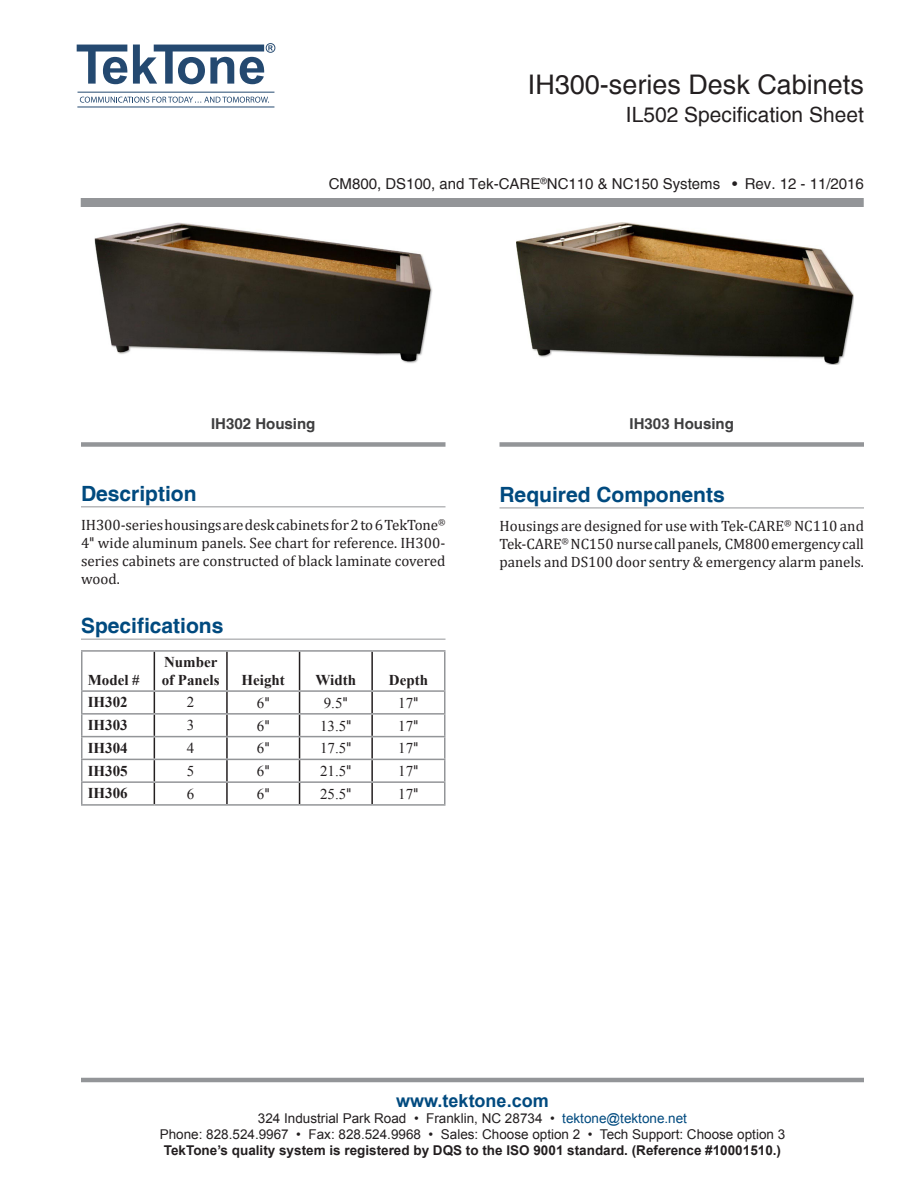
<style>
.page{position:relative;width:918px;height:1188px;background:#fff}
.page>*{position:absolute;margin:0;border:0;box-sizing:border-box;transform-origin:0 0}
.Head_Product_Name{font:27px "Helvetica";color:#231f20}
.Head1{font:700 21px "Helvetica";color:#004a7f}
.Head_IL__Spec_Sheet{font:21px "Helvetica";color:#231f20}
.t1{font:700 18px "Arial";color:#004a7f}
.Body_Text{font:15px/18px "Cambria";color:#231f20;text-align:justify}
.t2{font:700 15px "Times New Roman";color:#231f20}
.Head_Sys_Type_-_Rev{font:15px "Helvetica";color:#231f20}
.t3{font:15px "Times New Roman";color:#231f20}
.Photo_Caption{font:700 15px "Helvetica";color:#3e3e3f}
.t4{font:13.5px "Arial";color:#231f20}
.t5{font:700 13.5px "Arial";color:#231f20}
.s1{font-family:"Helvetica"}
.s2{color:#004a7f}
</style>
<div class="page">
<div style="left:81px;top:198px;width:783px;height:9px;background:#939598"></div>
<hr style="left:81px;top:1078px;width:783px;height:4px;background:#939598">
<hr style="left:78px;top:92px;width:196px;height:1px;background:#244970">
<hr style="left:77px;top:107px;width:197px;height:1px;background:#244970">
<svg style="left:80px;top:97px;width:189px;height:6px"></svg>
<svg style="left:133px;top:43px;width:142px;height:41px"></svg>
<svg style="left:77px;top:45px;width:50px;height:39px"></svg>
<hr style="left:81px;top:506px;width:365px;height:1px;background:#939598">
<hr style="left:81px;top:639px;width:365px;height:1px;background:#939598">
<hr style="left:154px;top:652px;width:1px;height:38px;background:#231f20">
<hr style="left:226px;top:652px;width:2px;height:38px;background:#231f20">
<hr style="left:299px;top:652px;width:1px;height:38px;background:#231f20">
<hr style="left:371px;top:652px;width:2px;height:38px;background:#231f20">
<hr style="left:226px;top:692px;width:2px;height:21px;background:#231f20">
<hr style="left:371px;top:692px;width:2px;height:21px;background:#231f20">
<hr style="left:226px;top:715px;width:2px;height:21px;background:#231f20">
<hr style="left:371px;top:715px;width:2px;height:21px;background:#231f20">
<hr style="left:226px;top:737px;width:2px;height:22px;background:#231f20">
<hr style="left:371px;top:737px;width:2px;height:22px;background:#231f20">
<hr style="left:226px;top:760px;width:2px;height:21px;background:#231f20">
<hr style="left:371px;top:760px;width:2px;height:21px;background:#231f20">
<svg style="left:154px;top:692px;width:1px;height:112px"></svg>
<hr style="left:226px;top:783px;width:2px;height:21px;background:#231f20">
<svg style="left:299px;top:692px;width:1px;height:112px"></svg>
<hr style="left:371px;top:783px;width:2px;height:21px;background:#231f20">
<hr style="left:81px;top:650px;width:73px;height:2px;background:#939598">
<hr style="left:81px;top:652px;width:1px;height:38px;background:#939598">
<hr style="left:154px;top:650px;width:73px;height:2px;background:#939598">
<hr style="left:227px;top:650px;width:73px;height:2px;background:#939598">
<hr style="left:300px;top:650px;width:72px;height:2px;background:#939598">
<hr style="left:372px;top:650px;width:74px;height:2px;background:#939598">
<hr style="left:444px;top:652px;width:2px;height:38px;background:#939598">
<hr style="left:81px;top:690px;width:73px;height:2px;background:#939598">
<hr style="left:154px;top:690px;width:73px;height:2px;background:#939598">
<hr style="left:227px;top:690px;width:73px;height:2px;background:#939598">
<hr style="left:300px;top:690px;width:72px;height:2px;background:#939598">
<hr style="left:372px;top:690px;width:74px;height:2px;background:#939598">
<hr style="left:444px;top:692px;width:2px;height:21px;background:#939598">
<hr style="left:81px;top:713px;width:73px;height:2px;background:#939598">
<hr style="left:154px;top:713px;width:73px;height:2px;background:#939598">
<hr style="left:227px;top:713px;width:73px;height:2px;background:#939598">
<hr style="left:300px;top:713px;width:72px;height:2px;background:#939598">
<hr style="left:372px;top:713px;width:74px;height:2px;background:#939598">
<hr style="left:444px;top:715px;width:2px;height:21px;background:#939598">
<hr style="left:81px;top:736px;width:73px;height:1px;background:#939598">
<hr style="left:154px;top:736px;width:73px;height:1px;background:#939598">
<hr style="left:227px;top:736px;width:73px;height:1px;background:#939598">
<hr style="left:300px;top:736px;width:72px;height:1px;background:#939598">
<hr style="left:372px;top:736px;width:74px;height:1px;background:#939598">
<hr style="left:444px;top:737px;width:2px;height:22px;background:#939598">
<hr style="left:81px;top:759px;width:73px;height:1px;background:#939598">
<hr style="left:154px;top:759px;width:73px;height:1px;background:#939598">
<hr style="left:227px;top:759px;width:73px;height:1px;background:#939598">
<hr style="left:300px;top:759px;width:72px;height:1px;background:#939598">
<hr style="left:372px;top:759px;width:74px;height:1px;background:#939598">
<hr style="left:444px;top:760px;width:2px;height:21px;background:#939598">
<hr style="left:81px;top:781px;width:73px;height:2px;background:#939598">
<svg style="left:81px;top:692px;width:1px;height:112px"></svg>
<hr style="left:154px;top:781px;width:73px;height:2px;background:#939598">
<hr style="left:227px;top:781px;width:73px;height:2px;background:#939598">
<hr style="left:300px;top:781px;width:72px;height:2px;background:#939598">
<hr style="left:372px;top:781px;width:74px;height:2px;background:#939598">
<hr style="left:444px;top:783px;width:2px;height:21px;background:#939598">
<hr style="left:81px;top:804px;width:73px;height:2px;background:#939598">
<hr style="left:154px;top:804px;width:73px;height:2px;background:#939598">
<hr style="left:227px;top:804px;width:73px;height:2px;background:#939598">
<hr style="left:300px;top:804px;width:72px;height:2px;background:#939598">
<hr style="left:372px;top:804px;width:74px;height:2px;background:#939598">
<hr style="left:500px;top:508px;width:364px;height:1px;background:#939598">
<div style="left:500px;top:442px;width:364px;height:5px;background:#939598"></div>
<img style="left:94px;top:223px;width:338px;height:140px">
<img style="left:516px;top:223px;width:338px;height:142px">
<div style="left:81px;top:442px;width:365px;height:5px;background:#939598"></div>
<p class="Head_Product_Name" style="left:528px;top:68px;width:338px">IH300-series Desk Cabinets</p>
<p class="Head_IL__Spec_Sheet" style="left:626px;top:102px;width:240px">IL502 Specification Sheet</p>
<p class="Head_Sys_Type_-_Rev" style="left:329px;top:174px;width:537px">CM800, DS100, and Tek-CARE<sup>®</sup>NC110 &amp; NC150 Systems • Rev. 12 - 11/2016</p>
<p class="Photo_Caption" style="left:211px;top:414px;width:106px">IH302 Housing</p>
<p class="Photo_Caption" style="left:630px;top:414px;width:106px">IH303 Housing</p>
<p class="Head1" style="left:81px;top:481px;width:117px">Description</p>
<p class="Body_Text" style="left:81px;top:516px;width:366px">IH300-series housings are desk cabinets for 2 to 6 TekTone<sup>® </sup>4<span class="s1">"</span> wide aluminum panels. See chart for reference. IH300- series cabinets are constructed of black laminate covered wood.</p>
<p class="Head1" style="left:81px;top:613px;width:144px">Specifications</p>
<p class="t2" style="left:88px;top:670px;width:54px">Model #</p>
<p class="t2" style="left:164px;top:652px;width:55px">Number</p>
<p class="t2" style="left:162px;top:670px;width:59px">of Panels</p>
<p class="t2" style="left:242px;top:670px;width:45px">Height</p>
<p class="t2" style="left:316px;top:670px;width:42px">Width</p>
<p class="t2" style="left:389px;top:670px;width:41px">Depth</p>
<p class="t2" style="left:88px;top:692px;width:42px">IH302</p>
<p class="t3" style="left:187px;top:692px;width:9px">2</p>
<p class="t3" style="left:257px;top:693px;width:14px">6<span class="s1">"</span></p>
<p class="t3" style="left:324px;top:693px;width:26px">9.5<span class="s1">"</span></p>
<p class="t3" style="left:398px;top:693px;width:22px">17<span class="s1">"</span></p>
<p class="t2" style="left:88px;top:715px;width:42px">IH303</p>
<p class="t3" style="left:187px;top:715px;width:9px">3</p>
<p class="t3" style="left:257px;top:716px;width:14px">6<span class="s1">"</span></p>
<p class="t3" style="left:320px;top:716px;width:33px">13.5<span class="s1">"</span></p>
<p class="t3" style="left:398px;top:716px;width:22px">17<span class="s1">"</span></p>
<p class="t2" style="left:88px;top:737px;width:42px">IH304</p>
<p class="t3" style="left:187px;top:738px;width:9px">4</p>
<p class="t3" style="left:257px;top:738px;width:14px">6<span class="s1">"</span></p>
<p class="t3" style="left:320px;top:738px;width:33px">17.5<span class="s1">"</span></p>
<p class="t3" style="left:398px;top:738px;width:22px">17<span class="s1">"</span></p>
<p class="t2" style="left:88px;top:760px;width:42px">IH305</p>
<p class="t3" style="left:187px;top:761px;width:9px">5</p>
<p class="t3" style="left:257px;top:761px;width:14px">6<span class="s1">"</span></p>
<p class="t3" style="left:320px;top:761px;width:33px">21.5<span class="s1">"</span></p>
<p class="t3" style="left:398px;top:761px;width:22px">17<span class="s1">"</span></p>
<p class="t2" style="left:88px;top:783px;width:42px">IH306</p>
<p class="t3" style="left:187px;top:783px;width:9px">6</p>
<p class="t3" style="left:257px;top:784px;width:14px">6<span class="s1">"</span></p>
<p class="t3" style="left:320px;top:784px;width:33px">25.5<span class="s1">"</span></p>
<p class="t3" style="left:398px;top:784px;width:22px">17<span class="s1">"</span></p>
<p class="Head1" style="left:500px;top:482px;width:227px">Required Components</p>
<p class="Body_Text" style="left:500px;top:517px;width:366px">Housings are designed for use with Tek-CARE<sup>®</sup> NC110 and Tek-CARE<sup>®</sup> NC150 nurse call panels, CM800 emergency call panels and DS100 door sentry &amp; emergency alarm panels.</p>
<p class="t1" style="left:396px;top:1088px;width:154px">www.tektone.com</p>
<p class="t4" style="left:258px;top:1109px;width:431px">324 Industrial Park Road • Franklin, NC 28734 • <span class="s2">tektone@tektone.net</span></p>
<p class="t4" style="left:160px;top:1125px;width:627px">Phone: 828.524.9967 • Fax: 828.524.9968 • Sales: Choose option 2 • Tech Support: Choose option 3</p>
<p class="t5" style="left:164px;top:1142px;width:619px">TekTone’s quality system is registered by DQS to the ISO 9001 standard. (Reference #10001510.)</p>
</div>
